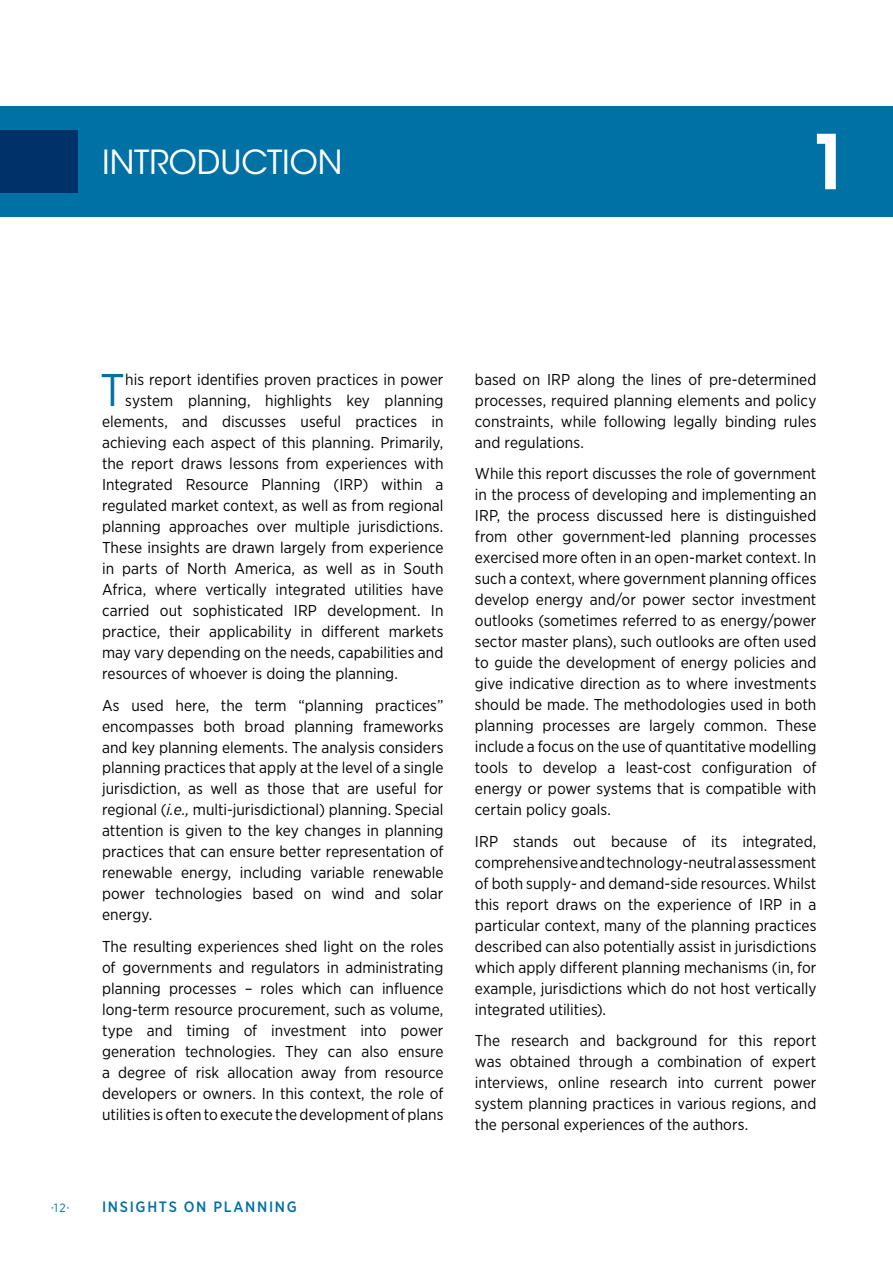
<style>
.page{position:relative;width:893px;height:1263px;background:#fff}
.page>*{position:absolute;margin:0;border:0;box-sizing:border-box;transform-origin:0 0}
.t1{font:700 condensed 75px "ITC Avant Garde Std";color:#fff}
.t2{font:45.75px "Gotham Narrow";color:#0071a5}
.t3{font:33px "ITC Avant Garde Std";color:#fff}
.t4{font:15.75px/21px "Gotham Narrow";color:#000;text-align:justify}
.t5{font:500 15px "Gotham Narrow";letter-spacing:.11em;color:#0071a5}
.t6{font:6px "Gotham Narrow";color:#0071a5}
.s1{font-style:italic}
.s2{font-size:12px}
</style>
<div class="page">
<div style="left:0;top:106px;width:893px;height:111px;background:#0071a5"></div>
<h3 class="t3" style="left:102px;top:142px;width:242px">INTRODUCTION</h3>
<h1 class="t1" style="left:808px;top:114px;width:43px">1</h1>
<h2 class="t2" style="left:100px;top:362px;width:26px">T</h2>
<p class="t4" style="left:125px;top:369px;width:320px">his report identifies proven practices in power</p>
<p class="t4" style="left:125px;top:390px;width:320px">system planning, highlights key planning</p>
<p class="t4" style="left:102px;top:411px;width:343px">elements, and discusses useful practices in</p>
<p class="t4" style="left:102px;top:432px;width:343px">achieving each aspect of this planning. Primarily,</p>
<p class="t4" style="left:102px;top:453px;width:343px">the report draws lessons from experiences with</p>
<p class="t4" style="left:102px;top:474px;width:343px">Integrated Resource Planning (IRP) within a</p>
<p class="t4" style="left:102px;top:495px;width:343px">regulated market context, as well as from regional</p>
<p class="t4" style="left:102px;top:516px;width:343px">planning approaches over multiple jurisdictions.</p>
<p class="t4" style="left:102px;top:537px;width:343px">These insights are drawn largely from experience</p>
<p class="t4" style="left:102px;top:558px;width:343px">in parts of North America, as well as in South</p>
<p class="t4" style="left:102px;top:579px;width:343px">Africa, where vertically integrated utilities have</p>
<p class="t4" style="left:102px;top:600px;width:343px">carried out sophisticated IRP development. In</p>
<p class="t4" style="left:102px;top:621px;width:343px">practice, their applicability in different markets</p>
<p class="t4" style="left:102px;top:642px;width:343px">may vary depending on the needs, capabilities and</p>
<p class="t4" style="left:102px;top:663px;width:297px">resources of whoever is doing the planning.</p>
<p class="t4" style="left:102px;top:694px;width:343px">As used here, the term “planning practices” encompasses both broad planning frameworks and key planning elements. The analysis considers planning practices that apply at the level of a single jurisdiction, as well as those that are useful for regional (<span class="s1">i.e.,</span> multi-jurisdictional) planning. Special attention is given to the key changes in planning practices that can ensure better representation of renewable energy, including variable renewable power technologies based on wind and solar energy.</p>
<p class="t4" style="left:102px;top:936px;width:343px">The resulting experiences shed light on the roles of governments and regulators in administrating planning processes – roles which can influence long-term resource procurement, such as volume, type and timing of investment into power generation technologies. They can also ensure a degree of risk allocation away from resource developers or owners. In this context, the role of utilities is often to execute the development of plans</p>
<p class="t6" style="left:51px;top:1204px;width:20px">•<span class="s2">12</span>•</p>
<p class="t5" style="left:102px;top:1197px;width:196px">INSIGHTS ON PLANNING</p>
<p class="t4" style="left:475px;top:368px;width:343px">based on IRP along the lines of pre-determined processes, required planning elements and policy constraints, while following legally binding rules and regulations.</p>
<p class="t4" style="left:475px;top:463px;width:343px">While this report discusses the role of government in the process of developing and implementing an IRP, the process discussed here is distinguished from other government-led planning processes exercised more often in an open-market context. In such a context, where government planning offices develop energy and/or power sector investment outlooks (sometimes referred to as energy/power sector master plans), such outlooks are often used to guide the development of energy policies and give indicative direction as to where investments should be made. The methodologies used in both planning processes are largely common. These include a focus on the use of quantitative modelling tools to develop a least-cost configuration of energy or power systems that is compatible with certain policy goals.</p>
<p class="t4" style="left:475px;top:830px;width:343px">IRP stands out because of its integrated, comprehensive and technology-neutral assessment of both supply- and demand-side resources. Whilst this report draws on the experience of IRP in a particular context, many of the planning practices described can also potentially assist in jurisdictions which apply different planning mechanisms (in, for example, jurisdictions which do not host vertically integrated utilities).</p>
<p class="t4" style="left:475px;top:1030px;width:343px">The research and background for this report was obtained through a combination of expert interviews, online research into current power system planning practices in various regions, and the personal experiences of the authors.</p>
</div>
